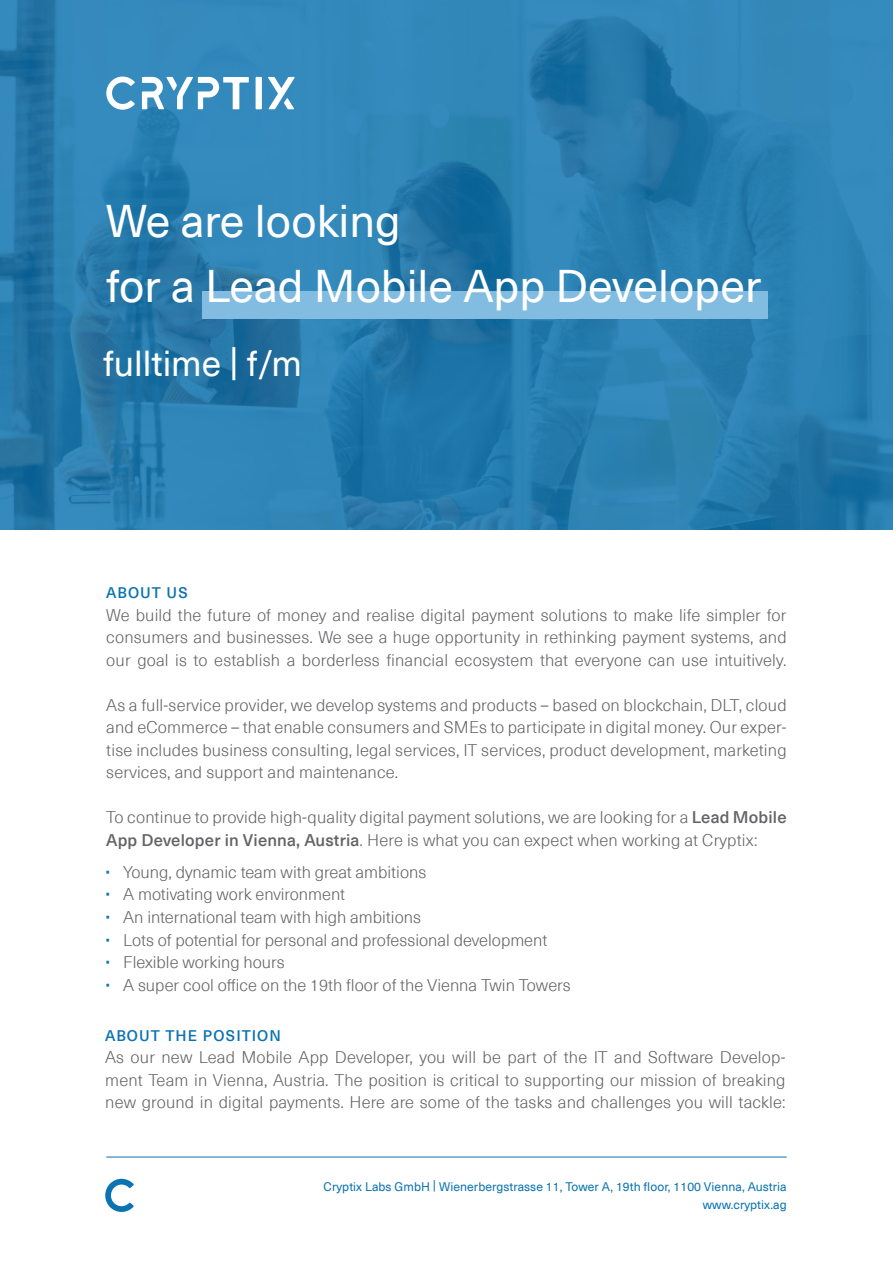
<style>
.page{position:relative;width:893px;height:1263px;background:#fff}
.page>*{position:absolute;margin:0;border:0;box-sizing:border-box;transform-origin:0 0}
.t1{font:44.7px "Neue Haas Unica W1 G";color:#fff}
.t2{font:35.25px "Neue Haas Unica W1 G";color:#fff}
.t3{font:300 16.5px/22.5px "Neue Haas Unica W1 G";color:#636366;text-align:justify}
.t4{font:500 15px "Neue Haas Unica W1 G";letter-spacing:.07em;color:#0a73b0}
.t5{font:12.15px "Neue Haas Unica W1 G";letter-spacing:.005em;color:#0a73b1}
.s1{font-weight:500}
.s2{font-weight:700;color:#0a73b1}
</style>
<div class="page">
<svg style="left:0;top:0;width:893px;height:529px;background:#297eb0"></svg>
<svg style="left:106px;top:77px;width:29px;height:33px"></svg>
<div style="left:256px;top:77px;width:6px;height:32px;background:#fff"></div>
<svg style="left:268px;top:77px;width:27px;height:32px"></svg>
<svg style="left:142px;top:77px;width:107px;height:32px"></svg>
<div style="left:202px;top:291px;width:565px;height:27px;background:#82bde1"></div>
<hr style="left:106px;top:1157px;width:681px;height:1px;background:#0a73b1">
<svg style="left:105px;top:1179px;width:29px;height:33px"></svg>
<p class="t1" style="left:106px;top:188px;width:296px">We are looking</p>
<p class="t1" style="left:106px;top:253px;width:656px">for a Lead Mobile App Developer</p>
<p class="t2" style="left:103px;top:337px;width:200px">fulltime | f/m</p>
<p class="t4" style="left:106px;top:582px;width:83px">ABOUT US</p>
<p class="t3" style="left:106px;top:603px;width:682px">We build the future of money and realise digital payment solutions to make life simpler for consumers and businesses. We see a huge opportunity in rethinking payment systems, and our goal is to establish a borderless financial ecosystem that everyone can use intuitively.</p>
<p class="t3" style="left:106px;top:693px;width:682px">As a full-service provider, we develop systems and products – based on blockchain, DLT, cloud and eCommerce – that enable consumers and SMEs to participate in digital money. Our exper&shy;tise includes business consulting, legal services, IT services, product development, marketing services, and support and maintenance.</p>
<p class="t3" style="left:106px;top:805px;width:682px">To continue to provide high-quality digital payment solutions, we are looking for a <span class="s1">Lead Mobile<br>App Developer in Vienna, Austria</span>. Here is what you can expect when working at Cryptix:</p>
<p class="t3" style="left:106px;top:860px;width:322px"><span class="s2">̙</span> Young, dynamic team with great ambitions</p>
<p class="t3" style="left:106px;top:882px;width:240px"><span class="s2">̙</span> A motivating work environment</p>
<p class="t3" style="left:106px;top:905px;width:316px"><span class="s2">̙</span> An international team with high ambitions</p>
<p class="t3" style="left:106px;top:927px;width:442px"><span class="s2">̙</span> Lots of potential for personal and professional development</p>
<p class="t3" style="left:106px;top:950px;width:180px"><span class="s2">̙</span> Flexible working hours</p>
<p class="t3" style="left:106px;top:972px;width:466px"><span class="s2">̙</span> A super cool office on the 19th floor of the Vienna Twin Towers</p>
<p class="t4" style="left:105px;top:1024px;width:177px">ABOUT THE POSITION</p>
<p class="t3" style="left:105px;top:1045px;width:682px">As our new Lead Mobile App Developer, you will be part of the IT and Software Develop&shy;ment Team in Vienna, Austria. The position is critical to supporting our mission of breaking new ground in digital payments. Here are some of the tasks and challenges you will tackle:</p>
<p class="t5" style="left:324px;top:1177px;width:465px">Cryptix Labs GmbH | Wienerbergstrasse 11, Tower A, 19th floor, 1100 Vienna, Austria</p>
<p class="t5" style="left:703px;top:1196px;width:85px">www.cryptix.ag</p>
</div>
